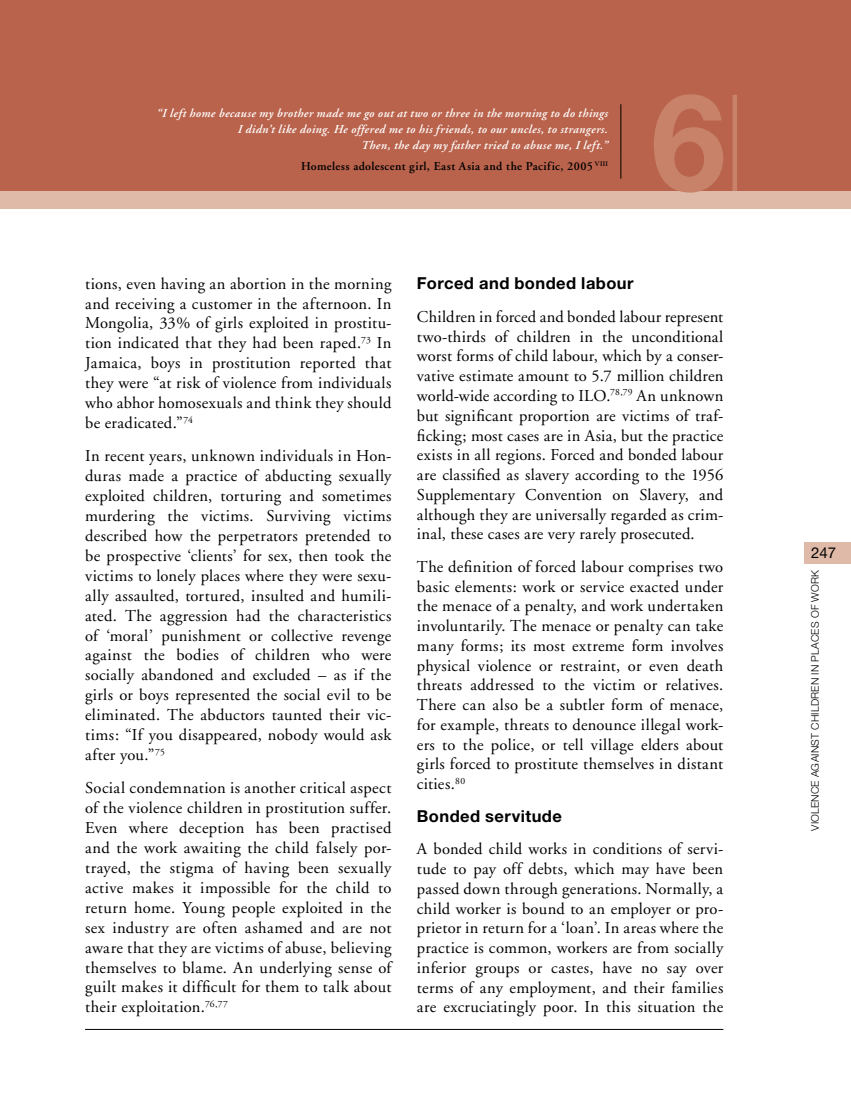
<style>
.page{position:relative;width:851px;height:1106px;background:#fff}
.page>*{position:absolute;margin:0;border:0;box-sizing:border-box;transform-origin:0 0}
.t1{font:700 135px "Helvetica Neue";color:#c78269}
.t2{font:16.5px/20px "Adobe Garamond";letter-spacing:.02em;color:#000;text-align:justify}
.t3{font:700 16.5px "Helvetica Neue";letter-spacing:.03em;color:#000}
.t4{font:15px "Helvetica Neue";color:#000}
.t5{font:italic 600 12px/15.8px "Adobe Garamond";letter-spacing:.035em;color:#fff;text-align:right}
.t6{font:600 12px "Adobe Garamond";letter-spacing:.03em;color:#000}
.t7{font:300 10.5px "Helvetica Neue";letter-spacing:.015em;color:#000}
</style>
<div class="page">
<div style="left:0;top:0;width:850px;height:191px;background:#ba634c"></div>
<div style="left:732px;top:95px;width:5px;height:96px;background:#c78269"></div>
<hr style="left:85px;top:1029px;width:638px;height:1px;background:#000">
<div style="left:804px;top:542px;width:46px;height:21px;background:#e0baa8"></div>
<div style="left:0;top:191px;width:850px;height:17px;background:#e0baa8"></div>
<hr style="left:620px;top:104px;width:1px;height:49px;background:#000">
<svg style="left:620px;top:153px;width:1px;height:26px"></svg>
<p class="t5" style="left:156px;top:106px;width:453px">“I left home because my brother made me go out at two or three in the morning to do things<br>I didn’t like doing. He offered me to his friends, to our uncles, to strangers.<br>Then, the day my father tried to abuse me, I left.”</p>
<p class="t6" style="left:301px;top:160px;width:308px">Homeless adolescent girl, East Asia and the Pacific, 2005 <sup>VIII</sup></p>
<h1 class="t1" style="left:651px;top:59px;width:77px">6</h1>
<p class="t2" style="left:85px;top:274px;width:308px">tions, even having an abortion in the morning and receiving a customer in the afternoon. In Mongolia, 33% of girls exploited in prostitu&shy;tion indicated that they had been raped.<sup>73</sup> In Jamaica, boys in prostitution reported that they were “at risk of violence from individuals who abhor homosexuals and think they should be eradicated.”<sup>74</sup></p>
<p class="t2" style="left:85px;top:446px;width:308px">In recent years, unknown individuals in Hon&shy;duras made a practice of abducting sexually exploited children, torturing and sometimes murdering the victims. Surviving victims described how the perpetrators pretended to be prospective ‘clients’ for sex, then took the victims to lonely places where they were sexu&shy;ally assaulted, tortured, insulted and humili&shy;ated. The aggression had the characteristics of ‘moral’ punishment or collective revenge against the bodies of children who were socially abandoned and excluded – as if the girls or boys represented the social evil to be eliminated. The abductors taunted their vic&shy;tims: “If you disappeared, nobody would ask after you.”<sup>75</sup></p>
<p class="t2" style="left:85px;top:778px;width:308px">Social condemnation is another critical aspect of the violence children in prostitution suffer.<br>Even where deception has been practised and the work awaiting the child falsely por&shy;trayed, the stigma of having been sexually active makes it impossible for the child to return home. Young people exploited in the sex industry are often ashamed and are not aware that they are victims of abuse, believing themselves to blame. An underlying sense of guilt makes it difficult for them to talk about their exploitation.<sup>76,77</sup></p>
<p class="t3" style="left:417px;top:273px;width:218px">Forced and bonded labour</p>
<p class="t2" style="left:417px;top:307px;width:308px">Children in forced and bonded labour represent two-thirds of children in the unconditional worst forms of child labour, which by a conser&shy;vative estimate amount to 5.7 million children world-wide according to ILO.<sup>78,79</sup> An unknown but significant proportion are victims of traf&shy;ficking; most cases are in Asia, but the practice exists in all regions. Forced and bonded labour are classified as slavery according to the 1956<br>Supplementary Convention on Slavery, and although they are universally regarded as crim&shy;inal, these cases are very rarely prosecuted.</p>
<p class="t2" style="left:417px;top:557px;width:308px">The definition of forced labour comprises two basic elements: work or service exacted under the menace of a penalty, and work undertaken involuntarily. The menace or penalty can take many forms; its most extreme form involves physical violence or restraint, or even death threats addressed to the victim or relatives.<br>There can also be a subtler form of menace, for example, threats to denounce illegal work&shy;ers to the police, or tell village elders about girls forced to prostitute themselves in distant cities.<sup>80</sup></p>
<p class="t3" style="left:417px;top:805px;width:146px">Bonded servitude</p>
<p class="t2" style="left:417px;top:839px;width:308px">A bonded child works in conditions of servi&shy;tude to pay off debts, which may have been passed down through generations. Normally, a child worker is bound to an employer or pro&shy;prietor in return for a ‘loan’. In areas where the practice is common, workers are from socially inferior groups or castes, have no say over terms of any employment, and their families are excruciatingly poor. In this situation the</p>
<p class="t4" style="left:810px;top:544px;width:9px">247</p>
<p class="t7" style="left:808px;top:830px;width:262px;rotate:-90deg">Violence against children in places of work</p>
</div>
